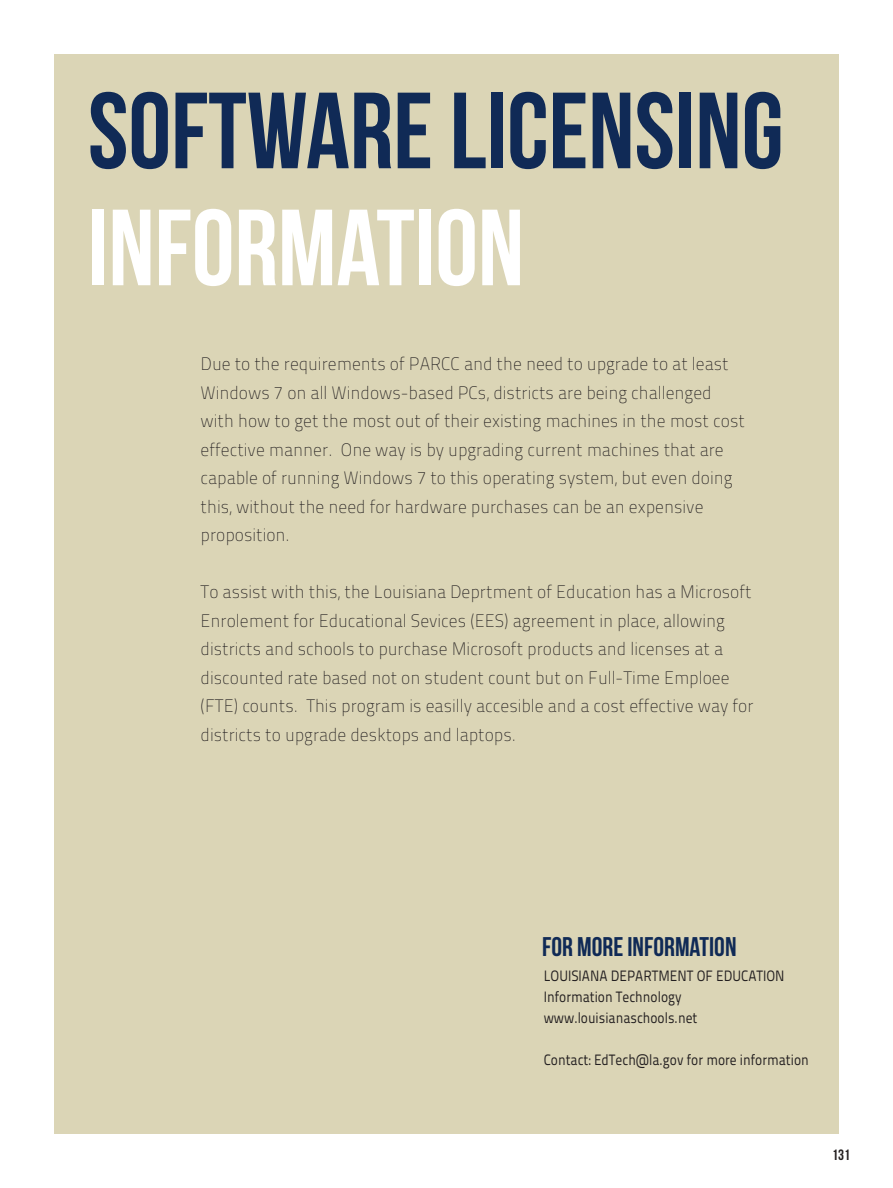
<style>
.page{position:relative;width:893px;height:1188px;background:#fff}
.page>*{position:absolute;margin:0;border:0;box-sizing:border-box;transform-origin:0 0}
.t1{font:108px "Bebas Neue";color:#102a56}
.t2{font:108px "Bebas Neue";color:#fff}
.t3{font:27px "Bebas Neue";color:#102a56}
.t4{font:18px/28.5px "Titillium Maps 29 L 1 wt";color:#231f20}
.t5{font:15px "Titillium Maps 29 L 400 wt";color:#231f20;scale:.9 1}
.t6{font:15px "Bebas Neue";color:#231f20}
</style>
<div class="page">
<div style="left:54px;top:54px;width:785px;height:1080px;background:#dbd5b6"></div>
<p class="t1" style="left:88px;top:72px;width:697px">SOFTWARE LICENSING</p>
<p class="t2" style="left:88px;top:189px;width:438px">INFORMATION</p>
<p class="t4" style="left:201px;top:349px;width:546px">Due to the requirements of PARCC and the need to upgrade to at least Windows 7 on all Windows-based PCs, districts are being challenged with how to get the most out of their existing machines in the most cost effective manner. One way is by upgrading current machines that are capable of running Windows 7 to this operating system, but even doing this, without the need for hardware purchases can be an expensive proposition.</p>
<p class="t4" style="left:201px;top:577px;width:555px">To assist with this, the Louisiana Deprtment of Education has a Microsoft Enrolement for Educational Sevices (EES) agreement in place, allowing districts and schools to purchase Microsoft products and licenses at a discounted rate based not on student count but on Full-Time Emploee (FTE) counts. This program is easilly accesible and a cost effective way for districts to upgrade desktops and laptops.</p>
<p class="t3" style="left:542px;top:932px;width:196px">FOR MORE INFORMATION</p>
<p class="t5" style="left:544px;top:965px;width:269px">LOUISIANA DEPARTMENT OF EDUCATION</p>
<p class="t5" style="left:544px;top:986px;width:155px">Information Technology</p>
<p class="t5" style="left:544px;top:1007px;width:172px">www.louisianaschools.net</p>
<p class="t5" style="left:544px;top:1049px;width:296px">Contact: EdTech@la.gov for more information</p>
<p class="t6" style="left:832px;top:1146px;width:19px">131</p>
</div>
